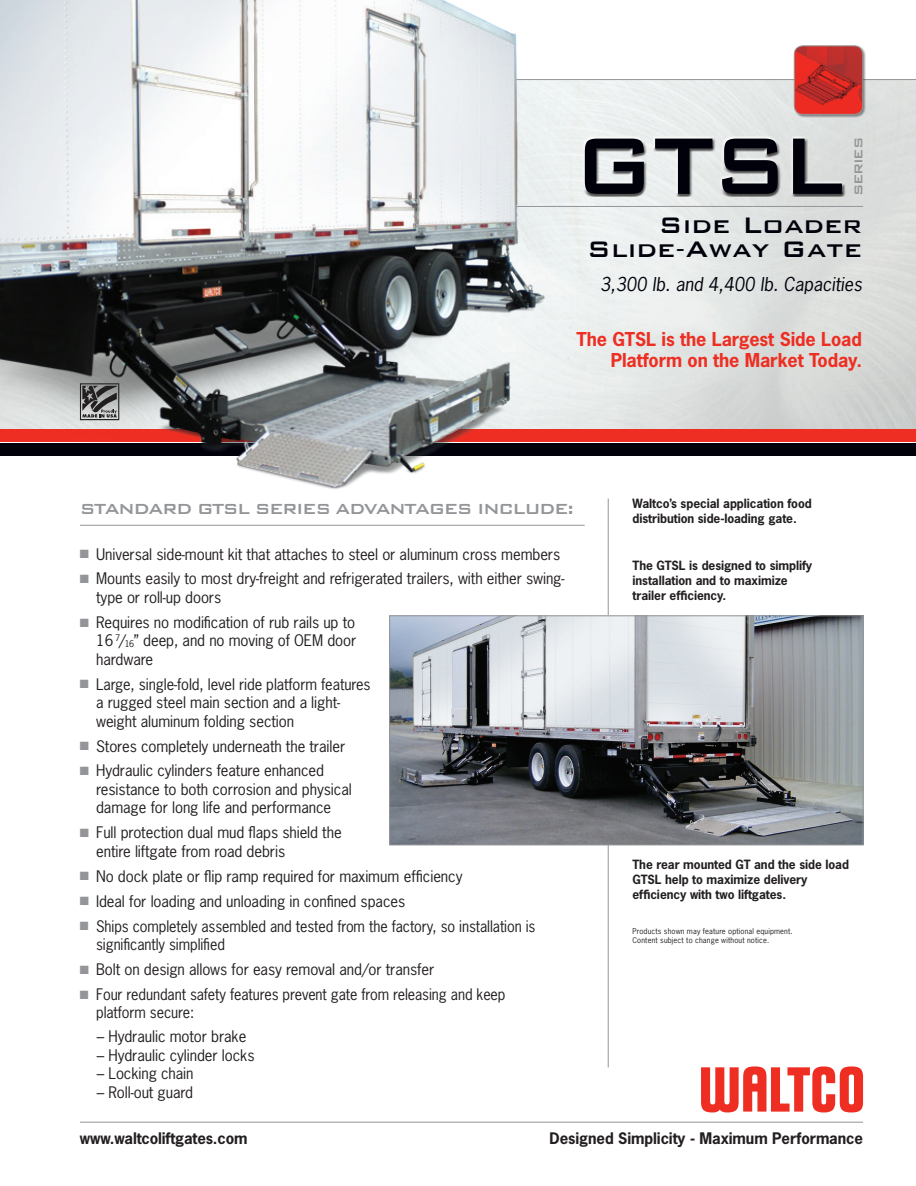
<style>
.page{position:relative;width:916px;height:1186px;background:#fff}
.page>*{position:absolute;margin:0;border:0;box-sizing:border-box;transform-origin:0 0}
.t1{font:500 107.1px "Bank Gothic";color:#00010a;scale:.9 1}
.t2{font:500 30px/24px "Bank Gothic";color:#00010a;text-align:right}
.t3{font:500 19.5px "Bank Gothic";letter-spacing:-.08em;color:#939598}
.t4{font:700 18px/21px "News Gothic Std";letter-spacing:-.005em;color:#ee2e22;text-align:right}
.t5{font:italic 18px "News Gothic Std";color:#00010a}
.t6{font:500 15.15px "Bank Gothic";color:#939598}
.t7{font:15px/18.5px "News Gothic Std";letter-spacing:-.005em;color:#231f20}
.t8{font:15px/18.5px "News Gothic Std";letter-spacing:-.005em;color:#231f20;scale:.96 1}
.t9{font:700 15px "News Gothic Std";letter-spacing:-.005em;color:#231f20}
.t10{font:700 12px/15px "News Gothic Std";letter-spacing:-.005em;color:#231f20}
.t11{font:7.5px/9px "News Gothic Std";letter-spacing:.02em;color:#231f20}
.s1{font-weight:300}
.s2{color:#939598}
.s3{font-size:8.7px}
</style>
<div class="page">
<img style="left:575px;top:80px;width:341px;height:350px">
<div style="left:0;top:430px;width:916px;height:12px;background:#ee2e22"></div>
<div style="left:0;top:443px;width:916px;height:13px;background:#00010a"></div>
<hr style="left:0;top:79px;width:916px;height:1px;background:#939598">
<hr style="left:270px;top:206px;width:593px;height:1px;background:#939598">
<hr style="left:80px;top:525px;width:505px;height:1px;background:#939598">
<hr style="left:608px;top:498px;width:1px;height:569px;background:#939598">
<svg style="left:582px;top:136px;width:263px;height:60px"></svg>
<div style="left:583px;top:137px;width:263px;height:60px;background:#231f20;opacity:.75"></div>
<img style="left:0;top:0;width:575px;height:489px">
<img style="left:391px;top:617px;width:470px;height:226px">
<div style="left:389px;top:615px;width:474px;height:230px;border:1px solid #939598"></div>
<svg style="left:80px;top:383px;width:39px;height:37px"></svg>
<svg style="left:701px;top:1066px;width:162px;height:46px"></svg>
<hr style="left:80px;top:1122px;width:783px;height:1px;background:#939598">
<div style="left:794px;top:45px;width:73px;height:73px;background:#231f20;opacity:.5"></div>
<img style="left:794px;top:46px;width:69px;height:68px">
<div style="left:794px;top:46px;width:69px;height:69px;border:1px solid #939598;border-radius:9px"></div>
<h1 class="t1" style="left:573px;top:83px;width:305px">GTSL</h1>
<p class="t6" style="left:847px;top:196px;width:61px;rotate:-90deg">SERIES</p>
<h2 class="t2" style="left:587px;top:210px;width:277px">Side Loader<br>Slide<span class="s1">-</span>Away Gate</h2>
<p class="t5" style="left:600px;top:273px;width:263px">3,300 lb. and 4,400 lb. Capacities</p>
<p class="t4" style="left:577px;top:329px;width:287px">The GTSL is the Largest Side Load<br>Platform on the Market Today.</p>
<h3 class="t3" style="left:80px;top:494px;width:495px">Standard GTSL Series Advantag es I nclude:</h3>
<p class="t7" style="left:80px;top:544px;width:482px"><span class="s2">■</span> Universal side-mount kit that attaches to steel or aluminum cross members</p>
<p class="t7" style="left:96px;top:569px;width:470px;text-indent:-16px"><span class="s2">■</span> Mounts easily to most dry-freight and refrigerated trailers, with either swing&shy;type or roll-up doors</p>
<p class="t7" style="left:96px;top:613px;width:262px;text-align:justify;text-indent:-16px"><span class="s2">■</span> Requires no modification of rub rails up to 16 <sup>7</sup>/<span class="s3">16</span>” deep, and no moving of OEM door hardware</p>
<p class="t7" style="left:96px;top:675px;width:276px;text-indent:-16px"><span class="s2">■</span> Large, single-fold, level ride platform features a rugged steel main section and a light&shy;weight aluminum folding section</p>
<p class="t7" style="left:80px;top:736px;width:267px"><span class="s2">■</span> Stores completely underneath the trailer</p>
<p class="t7" style="left:96px;top:761px;width:257px;text-indent:-16px"><span class="s2">■</span> Hydraulic cylinders feature enhanced resistance to both corrosion and physical damage for long life and performance</p>
<p class="t7" style="left:96px;top:823px;width:247px;text-indent:-16px"><span class="s2">■</span> Full protection dual mud flaps shield the entire liftgate from road debris</p>
<p class="t7" style="left:80px;top:867px;width:384px"><span class="s2">■</span> No dock plate or flip ramp required for maximum efficiency</p>
<p class="t7" style="left:80px;top:892px;width:327px"><span class="s2">■</span> Ideal for loading and unloading in confined spaces</p>
<p class="t8" style="left:96px;top:916px;width:459px;text-indent:-16px"><span class="s2">■</span> Ships completely assembled and tested from the factory, so installation is significantly simplified</p>
<p class="t7" style="left:80px;top:960px;width:356px"><span class="s2">■</span> Bolt on design allows for easy removal and/or transfer</p>
<p class="t8" style="left:96px;top:985px;width:428px;text-indent:-16px"><span class="s2">■</span> Four redundant safety features prevent gate from releasing and keep platform secure:</p>
<p class="t7" style="left:97px;top:1027px;width:151px">– Hydraulic motor brake</p>
<p class="t7" style="left:97px;top:1046px;width:159px">– Hydraulic cylinder locks</p>
<p class="t7" style="left:97px;top:1064px;width:98px">– Locking chain</p>
<p class="t7" style="left:97px;top:1083px;width:98px">– Roll-out guard</p>
<p class="t10" style="left:632px;top:496px;width:181px">Waltco’s special application food distribution side-loading gate.</p>
<p class="t10" style="left:632px;top:558px;width:181px">The GTSL is designed to simplify installation and to maximize trailer efficiency.</p>
<p class="t10" style="left:632px;top:856px;width:218px">The rear mounted GT and the side load<br>GTSL help to maximize delivery efficiency with two liftgates.</p>
<p class="t11" style="left:632px;top:927px;width:162px">Products shown may feature optional equipment.<br>Content subject to change without notice.</p>
<p class="t9" style="left:80px;top:1128px;width:169px">www.waltcoliftgates.com</p>
<p class="t9" style="left:550px;top:1128px;width:315px">Designed Simplicity - Maximum Performance</p>
</div>
